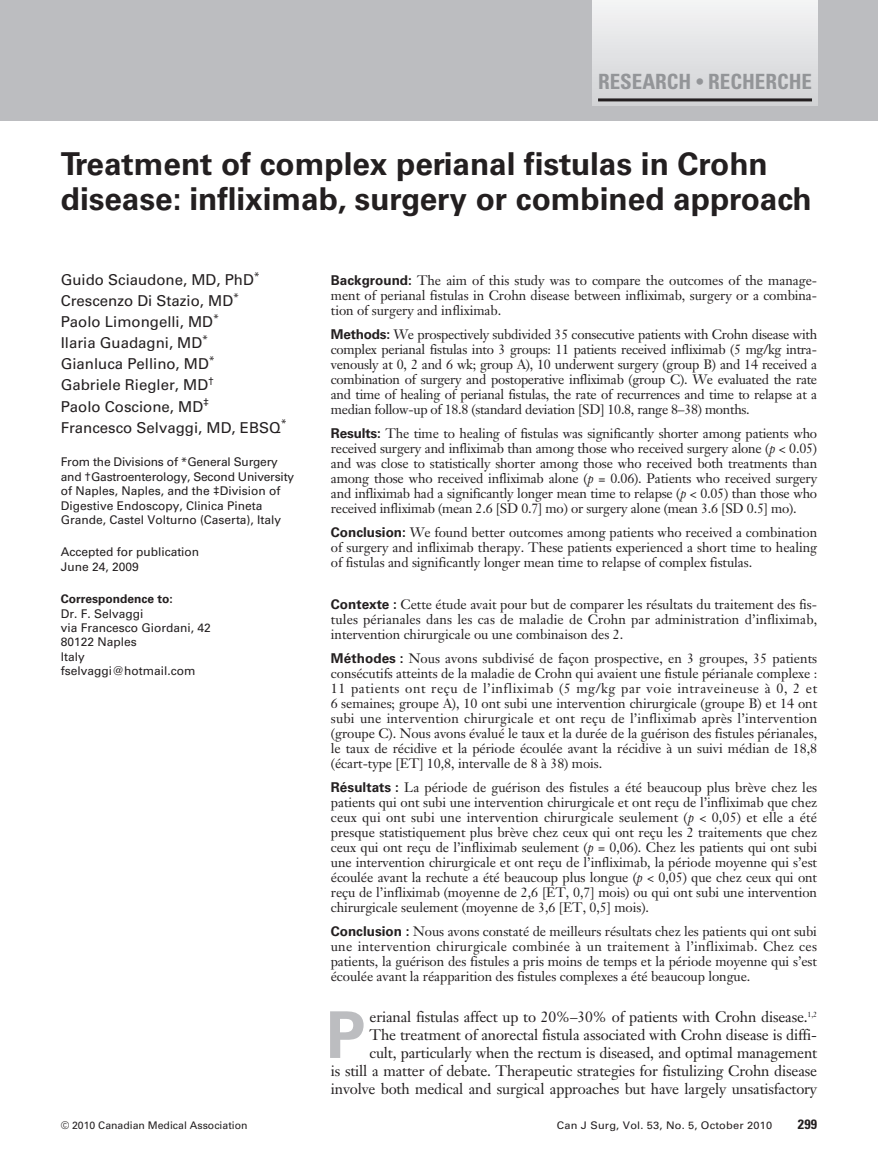
<style>
.page{position:relative;width:878px;height:1175px;background:#fff}
.page>*{position:absolute;margin:0;border:0;box-sizing:border-box;transform-origin:0 0}
.t1{font:700 64.65px "Univers";color:#bcbdc0}
.t2{font:700 31.5px/34.5px "Univers";color:#231f20}
.t3{font:700 condensed 21px "Univers";color:#939598}
.t4{font:15px/18px "Janson Text";letter-spacing:-.01em;color:#231f20;text-align:right}
.t5{font:15px/21px "Univers";color:#231f20}
.t6{font:13.5px/15px "Janson Text";letter-spacing:-.005em;color:#231f20;text-align:justify}
.t7{font:700 condensed 13.5px "Univers";color:#231f20;scale:1.05 1}
.t8{font:12px/14.4px "Univers";color:#231f20}
.t9{font:700 12px "Univers";color:#231f20}
.t10{font:10.5px "Univers";color:#231f20;scale:1.05 1}
.t11{font:10.5px "Univers";color:#231f20}
.s1{font-size:18px}
.s2{font-family:"Univers";font-weight:700}
.s3{font-style:italic}
</style>
<div class="page">
<div style="left:0;top:0;width:878px;height:120px;background:#bcbdc0"></div>
<div style="left:593px;top:0;width:224px;height:106px;background:linear-gradient(to bottom,#f3f4f5,#d1d3d5)"></div>
<hr style="left:598px;top:98px;width:214px;height:3px;background:#231f20">
<h3 class="t3" style="left:598px;top:74px;width:215px">RESEARCH <span class="s1">•</span> RECHERCHE</h3>
<h2 class="t2" style="left:61px;top:149px;width:752px">Treatment of complex perianal fistulas in Crohn disease: infliximab, surgery or combined approach</h2>
<p class="t5" style="left:61px;top:271px;width:227px">Guido Sciaudone, MD, PhD<sup>*<br></sup>Crescenzo Di Stazio, MD<sup>*<br></sup>Paolo Limongelli, MD<sup>*<br></sup>Ilaria Guadagni, MD<sup>*<br></sup>Gianluca Pellino, MD<sup>*<br></sup>Gabriele Riegler, MD<sup>†<br></sup>Paolo Coscione, MD<sup>‡<br></sup>Francesco Selvaggi, MD, EBSQ<sup>*</sup></p>
<p class="t8" style="left:61px;top:456px;width:235px">From the Divisions of *General Surgery and †Gastroenterology, Second University of Naples, Naples, and the ‡Division of Digestive Endoscopy, Clinica Pineta Grande, Castel Volturno (Caserta), Italy</p>
<p class="t8" style="left:61px;top:546px;width:140px">Accepted for publication<br>June 24, 2009</p>
<p class="t9" style="left:61px;top:594px;width:113px">Correspondence to:</p>
<p class="t8" style="left:61px;top:607px;width:151px">Dr. F. Selvaggi<br>via Francesco Giordani, 42<br>80122 Naples<br>Italy fselvaggi@hotmail.com</p>
<p class="t6" style="left:331px;top:274px;width:487px"><span class="s2">Background:</span> The aim of this study was to compare the outcomes of the manage&shy;ment of perianal fistulas in Crohn disease between infliximab, surgery or a combina&shy;tion of surgery and infliximab.</p>
<p class="t6" style="left:331px;top:328px;width:488px"><span class="s2">Methods:</span> We prospectively subdivided 35 consecutive patients with Crohn disease with complex perianal fistulas into 3 groups: 11 patients received infliximab (5 mg/kg intra&shy;venously at 0, 2 and 6 wk; group A), 10 underwent surgery (group B) and 14 received a combination of surgery and postoperative infliximab (group C). We evaluated the rate and time of healing of perianal fistulas, the rate of recurrences and time to relapse at a median follow-up of 18.8 (standard deviation [SD] 10.8, range 8–38) months.</p>
<p class="t6" style="left:331px;top:427px;width:488px"><span class="s2">Results:</span> The time to healing of fistulas was significantly shorter among patients who received surgery and infliximab than among those who received surgery alone (<span class="s3">p</span> &lt; 0.05) and was close to statistically shorter among those who received both treatments than among those who received infliximab alone (<span class="s3">p</span> = 0.06). Patients who received surgery and infliximab had a significantly longer mean time to relapse (<span class="s3">p</span> &lt; 0.05) than those who received infliximab (mean 2.6 [SD 0.7] mo) or surgery alone (mean 3.6 [SD 0.5] mo).</p>
<p class="t6" style="left:331px;top:526px;width:488px"><span class="s2">Conclusion:</span> We found better outcomes among patients who received a combination of surgery and infliximab therapy. These patients experienced a short time to healing of fistulas and significantly longer mean time to relapse of complex fistulas.</p>
<p class="t6" style="left:331px;top:598px;width:488px"><span class="s2">Contexte :</span> Cette étude avait pour but de comparer les résultats du traitement des fis&shy;tules périanales dans les cas de maladie de Crohn par administration d’infliximab, intervention chirurgicale ou une combinaison des 2.</p>
<p class="t6" style="left:331px;top:652px;width:488px"><span class="s2">Méthodes :</span> Nous avons subdivisé de façon prospective, en 3 groupes, 35 patients consécutifs atteints de la maladie de Crohn qui avaient une fistule périanale complexe :<br>11 patients ont reçu de l’infliximab (5 mg/kg par voie intraveineuse à 0, 2 et 6 semaines; groupe A), 10 ont subi une intervention chirurgicale (groupe B) et 14 ont subi une intervention chirurgicale et ont reçu de l’infliximab après l’intervention (groupe C). Nous avons évalué le taux et la durée de la guérison des fistules périanales, le taux de récidive et la période écoulée avant la récidive à un suivi médian de 18,8 (écart-type [ET] 10,8, intervalle de 8 à 38) mois.</p>
<p class="t6" style="left:331px;top:781px;width:488px"><span class="s2">Résultats :</span> La période de guérison des fistules a été beaucoup plus brève chez les patients qui ont subi une intervention chirurgicale et ont reçu de l’infliximab que chez ceux qui ont subi une intervention chirurgicale seulement (<span class="s3">p</span> &lt; 0,05) et elle a été presque statistiquement plus brève chez ceux qui ont reçu les 2 traitements que chez ceux qui ont reçu de l’infliximab seulement (<span class="s3">p</span> = 0,06). Chez les patients qui ont subi une intervention chirurgicale et ont reçu de l’infliximab, la période moyenne qui s’est écoulée avant la rechute a été beaucoup plus longue (<span class="s3">p</span> &lt; 0,05) que chez ceux qui ont reçu de l’infliximab (moyenne de 2,6 [ET, 0,7] mois) ou qui ont subi une intervention chirurgicale seulement (moyenne de 3,6 [ET, 0,5] mois).</p>
<p class="t6" style="left:331px;top:925px;width:488px"><span class="s2">Conclusion :</span> Nous avons constaté de meilleurs résultats chez les patients qui ont subi une intervention chirurgicale combinée à un traitement à l’infliximab. Chez ces patients, la guérison des fistules a pris moins de temps et la période moyenne qui s’est écoulée avant la réapparition des fistules complexes a été beaucoup longue.</p>
<h1 class="t1" style="left:326px;top:1011px;width:41px">P</h1>
<p class="t4" style="left:331px;top:1009px;width:488px">erianal fistulas affect up to 20%–30% of patients with Crohn disease.<sup>1,2<br></sup>The treatment of anorectal fistula associated with Crohn disease is diffi-<br>cult, particularly when the rectum is diseased, and optimal management<br>is still a matter of debate. Therapeutic strategies for fistulizing Crohn disease involve both medical and surgical approaches but have largely unsatisfactory</p>
<p class="t11" style="left:61px;top:1121px;width:188px">© 2010 Canadian Medical Association</p>
<p class="t10" style="left:557px;top:1121px;width:206px">Can J Surg, Vol. 53, No. 5, October 2010</p>
<p class="t7" style="left:797px;top:1119px;width:20px">299</p>
</div>
